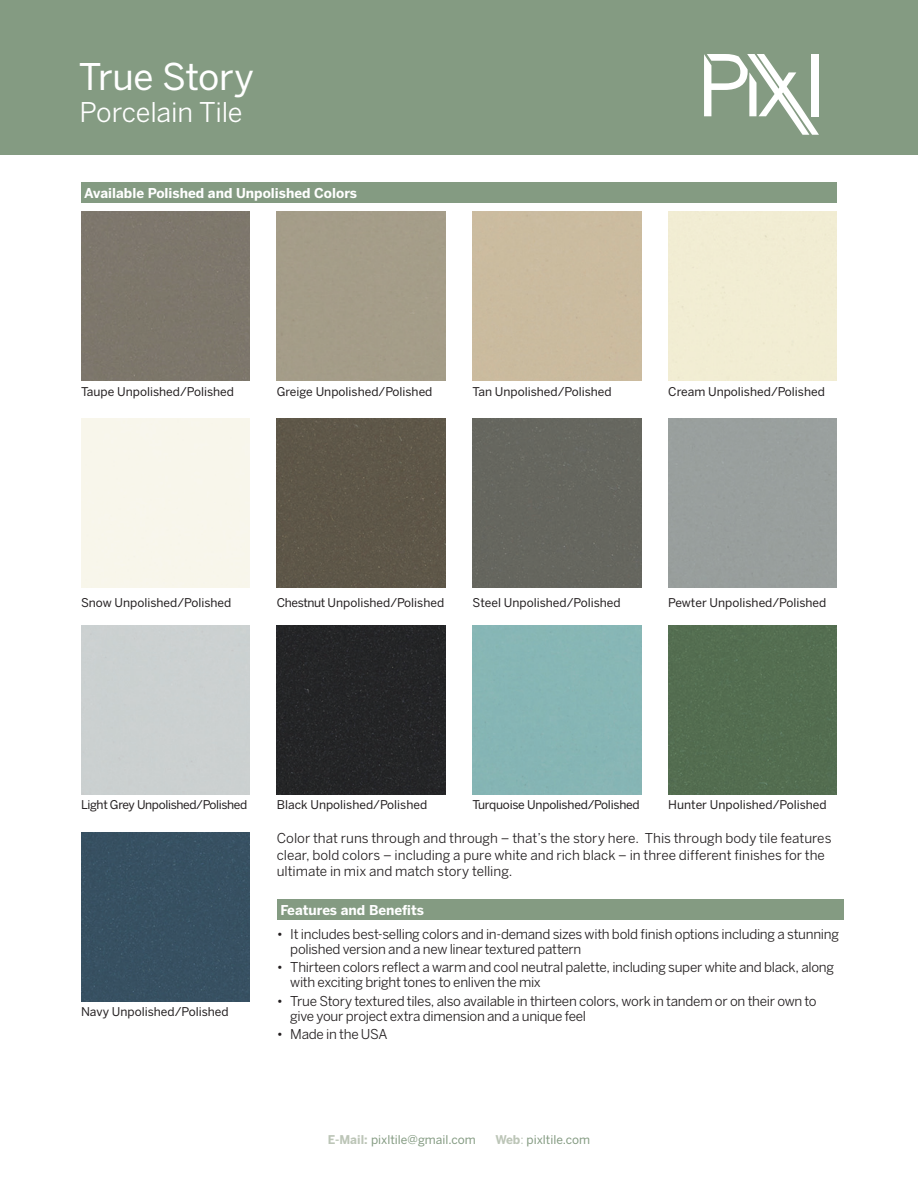
<style>
.page{position:relative;width:918px;height:1188px;background:#fff}
.page>*{position:absolute;margin:0;border:0;box-sizing:border-box;transform-origin:0 0}
.t1{font:36.45px "Benton Sans";letter-spacing:-.01em;color:#fff}
.t2{font:27px "Benton Sans";letter-spacing:-.01em;color:#fff}
.Bullet_Paragraph{font:13.5px/15px "Benton Sans";letter-spacing:-.02em;color:#231f20}
.Bullet_Paragraph-2{font:13.5px/16.5px "Benton Sans";color:#231f20}
.t3{font:700 13.5px "Benton Sans";color:#fff}
.t4{font:12px "Benton Sans";color:#231f20}
.t5{font:12px "Benton Sans";color:#849b82}
.t6{font:12px "Benton Sans";letter-spacing:-.02em;color:#231f20}
.t7{font:12px "Benton Sans";letter-spacing:-.03em;color:#231f20}
.s1{font-weight:700;color:#bcc5b7}
.s2{color:#bcc5b7}
</style>
<div class="page">
<div style="left:0;top:0;width:918px;height:155px;background:#849b82"></div>
<svg style="left:704px;top:54px;width:115px;height:81px"></svg>
<div style="left:812px;top:54px;width:7px;height:62px;background:#fff"></div>
<div style="left:81px;top:182px;width:756px;height:20px;background:#849b82"></div>
<div style="left:277px;top:899px;width:566px;height:21px;background:#849b82"></div>
<div style="left:81px;top:832px;width:169px;height:169px;background:#375062"></div>
<div style="left:81px;top:212px;width:169px;height:169px;background:#7d776c"></div>
<div style="left:668px;top:626px;width:169px;height:168px;background:#546d50"></div>
<div style="left:472px;top:419px;width:169px;height:169px;background:#66665f"></div>
<div style="left:277px;top:626px;width:169px;height:168px;background:#242526"></div>
<div style="left:277px;top:419px;width:169px;height:169px;background:#5e5748"></div>
<p class="t1" style="left:79px;top:55px;width:177px">True Story</p>
<p class="t2" style="left:80px;top:96px;width:165px">Porcelain Tile</p>
<p class="t3" style="left:84px;top:185px;width:274px">Available Polished and Unpolished Colors</p>
<p class="t4" style="left:81px;top:385px;width:155px">Taupe Unpolished/Polished</p>
<p class="t4" style="left:277px;top:385px;width:157px">Greige Unpolished/Polished</p>
<p class="t4" style="left:472px;top:385px;width:141px">Tan Unpolished/Polished</p>
<p class="t4" style="left:668px;top:385px;width:158px">Cream Unpolished/Polished</p>
<p class="t4" style="left:81px;top:595px;width:152px">Snow Unpolished/Polished</p>
<p class="t4" style="left:277px;top:595px;width:169px">Chestnut Unpolished/Polished</p>
<p class="t4" style="left:472px;top:595px;width:150px">Steel Unpolished/Polished</p>
<p class="t4" style="left:668px;top:595px;width:160px">Pewter Unpolished/Polished</p>
<p class="t7" style="left:81px;top:798px;width:168px">Light Grey Unpolished/Polished</p>
<p class="t4" style="left:277px;top:798px;width:152px">Black Unpolished/Polished</p>
<p class="t6" style="left:472px;top:798px;width:169px">Turquoise Unpolished/Polished</p>
<p class="t4" style="left:668px;top:798px;width:160px">Hunter Unpolished/Polished</p>
<p class="Bullet_Paragraph-2" style="left:277px;top:830px;width:556px">Color that runs through and through – that’s the story here. This through body tile features clear, bold colors – including a pure white and rich black – in three different finishes for the ultimate in mix and match story telling.</p>
<p class="t4" style="left:81px;top:1005px;width:149px">Navy Unpolished/Polished</p>
<p class="t3" style="left:280px;top:902px;width:145px">Features and Benefits</p>
<p class="Bullet_Paragraph" style="left:290px;top:926px;width:550px;text-indent:-14px">• It includes best-selling colors and in-demand sizes with bold finish options including a stunning polished version and a new linear textured pattern</p>
<p class="Bullet_Paragraph" style="left:290px;top:960px;width:545px;text-indent:-14px">• Thirteen colors reflect a warm and cool neutral palette, including super white and black, along with exciting bright tones to enliven the mix</p>
<p class="Bullet_Paragraph" style="left:290px;top:993px;width:528px;text-indent:-14px">• True Story textured tiles, also available in thirteen colors, work in tandem or on their own to give your project extra dimension and a unique feel</p>
<p class="Bullet_Paragraph" style="left:277px;top:1027px;width:112px">• Made in the USA</p>
<p class="t5" style="left:328px;top:1132px;width:149px"><span class="s1">E-Mail:</span> pixltile@gmail.com</p>
<p class="t5" style="left:495px;top:1132px;width:96px"><span class="s1">Web</span><span class="s2">:</span> pixltile.com</p>
</div>
